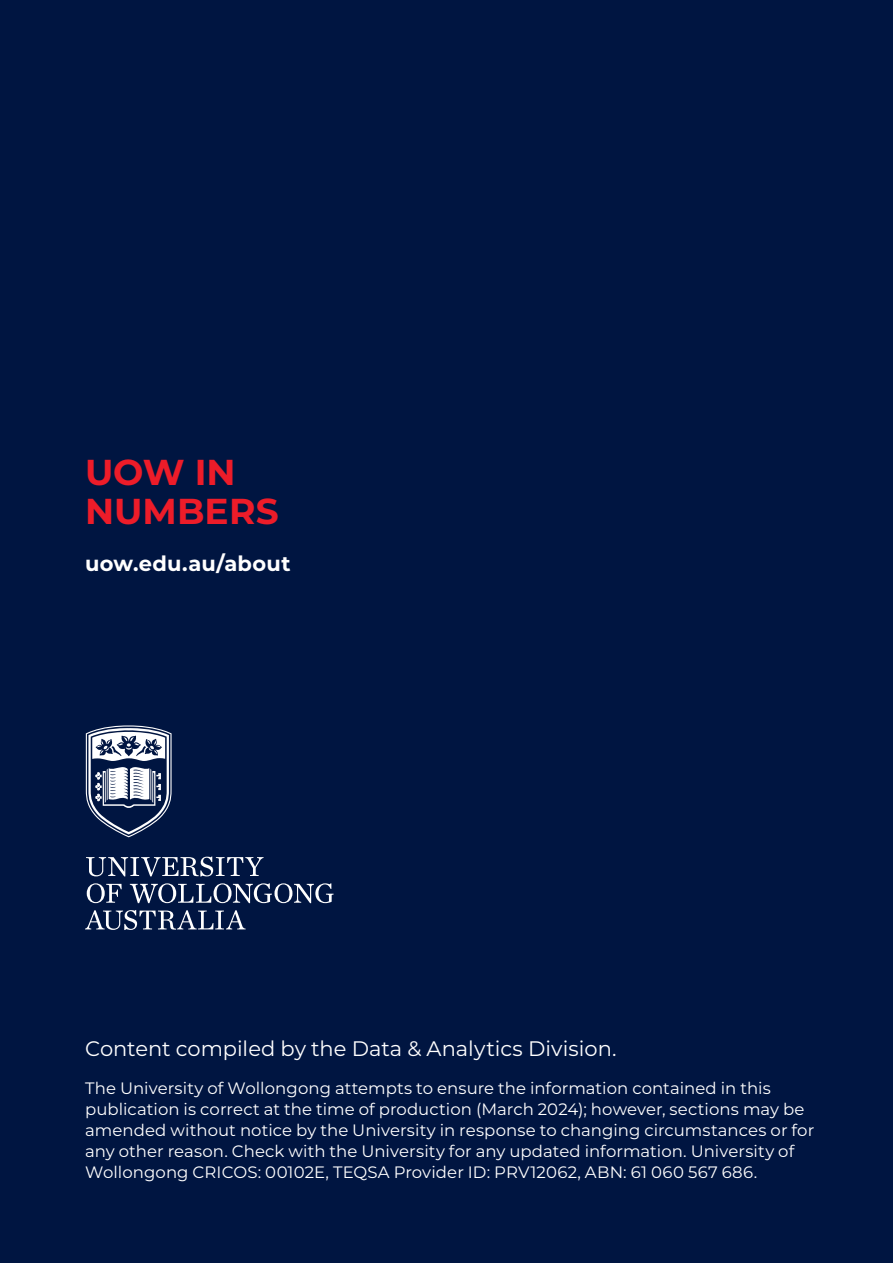
<style>
.page{position:relative;width:893px;height:1263px;background:#001541}
.page>*{position:absolute;margin:0;border:0;box-sizing:border-box;transform-origin:0 0}
.t1{font:700 36px/39px "Montserrat";color:#ed1c29}
.t2{font:21px "Montserrat";color:#fff}
.t3{font:700 21px "Montserrat";letter-spacing:.015em;color:#fff}
.t4{font:16.5px/21px "Montserrat";letter-spacing:.005em;color:#fff}
</style>
<div class="page">
<svg style="left:86px;top:856px;width:178px;height:20px"></svg>
<svg style="left:87px;top:883px;width:35px;height:20px"></svg>
<svg style="left:130px;top:883px;width:204px;height:20px"></svg>
<svg style="left:85px;top:910px;width:161px;height:20px"></svg>
<svg style="left:86px;top:725px;width:86px;height:112px"></svg>
<h1 class="t1" style="left:85px;top:451px;width:195px">UOW IN<br>NUMBERS</h1>
<p class="t3" style="left:85px;top:548px;width:207px">uow.edu.au/about</p>
<p class="t2" style="left:85px;top:1034px;width:533px">Content compiled by the Data &amp; Analytics Division.</p>
<p class="t4" style="left:85px;top:1077px;width:731px">The University of Wollongong attempts to ensure the information contained in this publication is correct at the time of production (March 2024); however, sections may be amended without notice by the University in response to changing circumstances or for any other reason. Check with the University for any updated information. University of Wollongong CRICOS: 00102E, TEQSA Provider ID: PRV12062, ABN: 61 060 567 686.</p>
</div>
